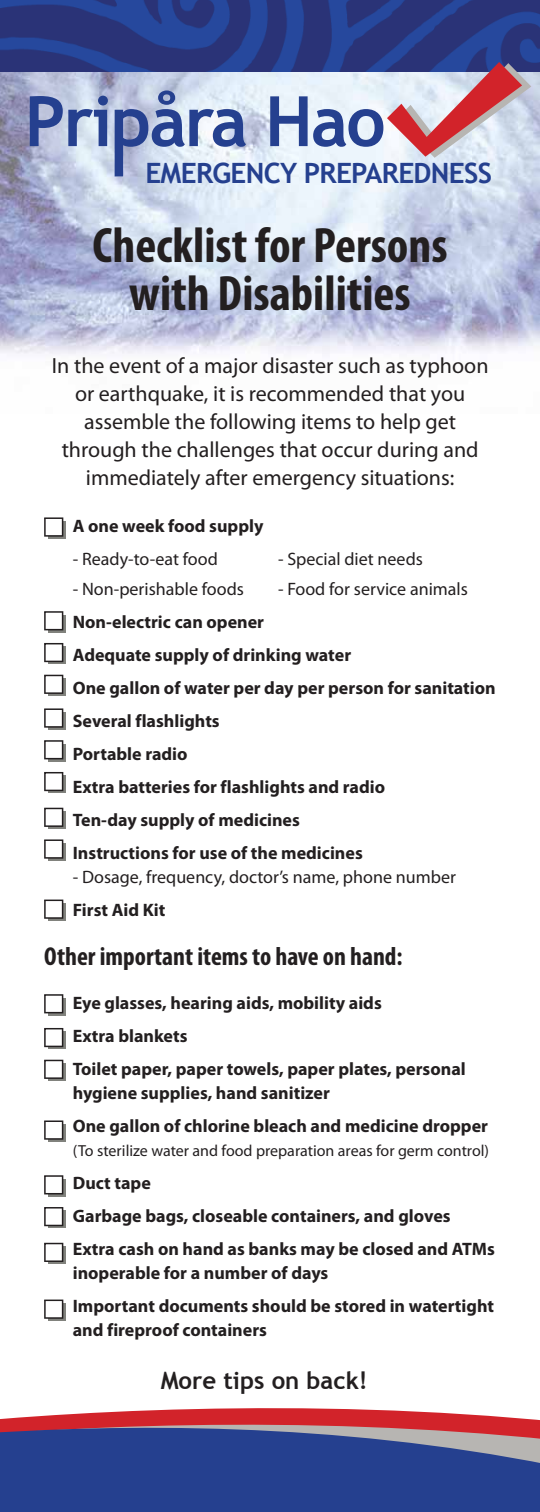
<style>
.page{position:relative;width:540px;height:1512px;background:#fff}
.page>*{position:absolute;margin:0;border:0;box-sizing:border-box;transform-origin:0 0}
.t1{font:700 condensed 50px/48px "Myriad Pro";color:#231f20;text-align:center}
.t2{font:700 28px "Trebuchet MS";letter-spacing:-.025em;color:#25408f}
.t3{font:700 condensed 26px "Myriad Pro";color:#231f20}
.t4{font:700 24px "Trebuchet MS";color:#231f20}
.t5{font:22px/28px "Myriad Pro";color:#231f20;text-align:center}
.t6{font:700 18px/33px "Myriad Pro";color:#231f20}
.t7{font:18px "Myriad Pro";color:#231f20}
.t8{font:16px "Myriad Pro";color:#231f20}
</style>
<div class="page">
<img style="left:0;top:72px;width:540px;height:282px">
<svg style="left:48px;top:521px;width:17px;height:18px"></svg>
<svg style="left:44px;top:517px;width:19px;height:20px"></svg>
<div style="left:48px;top:615px;width:17px;height:17px;background:#5f5f5c"></div>
<svg style="left:44px;top:611px;width:19px;height:19px"></svg>
<div style="left:48px;top:646px;width:17px;height:18px;background:#686865"></div>
<svg style="left:44px;top:643px;width:19px;height:19px"></svg>
<svg style="left:48px;top:678px;width:17px;height:18px"></svg>
<svg style="left:44px;top:675px;width:19px;height:19px"></svg>
<svg style="left:48px;top:712px;width:17px;height:18px"></svg>
<svg style="left:44px;top:708px;width:19px;height:20px"></svg>
<div style="left:48px;top:744px;width:17px;height:17px;background:#5f5f5c"></div>
<svg style="left:44px;top:740px;width:19px;height:19px"></svg>
<div style="left:48px;top:775px;width:17px;height:18px;background:#686865"></div>
<svg style="left:44px;top:772px;width:19px;height:19px"></svg>
<svg style="left:48px;top:811px;width:17px;height:18px"></svg>
<svg style="left:44px;top:808px;width:19px;height:19px"></svg>
<svg style="left:48px;top:843px;width:17px;height:18px"></svg>
<svg style="left:44px;top:839px;width:19px;height:20px"></svg>
<svg style="left:48px;top:903px;width:17px;height:18px"></svg>
<svg style="left:44px;top:900px;width:19px;height:19px"></svg>
<div style="left:48px;top:998px;width:17px;height:17px;background:#5f5f5c"></div>
<svg style="left:44px;top:994px;width:19px;height:19px"></svg>
<div style="left:48px;top:1031px;width:17px;height:18px;background:#686865"></div>
<svg style="left:44px;top:1028px;width:19px;height:19px"></svg>
<svg style="left:48px;top:1063px;width:17px;height:18px"></svg>
<svg style="left:44px;top:1060px;width:19px;height:19px"></svg>
<svg style="left:48px;top:1124px;width:17px;height:18px"></svg>
<svg style="left:44px;top:1120px;width:19px;height:20px"></svg>
<svg style="left:48px;top:1179px;width:17px;height:17px"></svg>
<svg style="left:44px;top:1175px;width:19px;height:19px"></svg>
<div style="left:48px;top:1211px;width:17px;height:17px;background:#6b6b67"></div>
<svg style="left:44px;top:1207px;width:19px;height:19px"></svg>
<svg style="left:48px;top:1246px;width:17px;height:18px"></svg>
<svg style="left:44px;top:1243px;width:19px;height:19px"></svg>
<svg style="left:48px;top:1303px;width:17px;height:18px"></svg>
<svg style="left:44px;top:1300px;width:19px;height:19px"></svg>
<img style="left:0;top:0;width:540px;height:72px">
<svg style="left:30px;top:62px;width:501px;height:114px;background:#b2b3cd"></svg>
<svg style="left:0;top:1408px;width:540px;height:104px;background:#534b85"></svg>
<h2 class="t2" style="left:145px;top:156px;width:348px">EMERGENCY PREPAREDNESS</h2>
<h1 class="t1" style="left:92px;top:220px;width:357px">Checklist for Persons with Disabilities</h1>
<p class="t5" style="left:52px;top:351px;width:438px">In the event of a major disaster such as typhoon or earthquake, it is recommended that you assemble the following items to help get through the challenges that occur during and immediately after emergency situations:</p>
<p class="t6" style="left:73px;top:509px;width:192px">A one week food supply</p>
<p class="t7" style="left:73px;top:548px;width:147px">- Ready-to-eat food</p>
<p class="t7" style="left:73px;top:578px;width:173px">- Non-perishable foods</p>
<p class="t6" style="left:73px;top:605px;width:424px">Non-electric can opener<br>Adequate supply of drinking water<br>One gallon of water per day per person for sanitation<br>Several flashlights<br>Portable radio<br>Extra batteries for flashlights and radio<br>Ten-day supply of medicines<br>Instructions for use of the medicines</p>
<p class="t7" style="left:73px;top:866px;width:385px">- Dosage, frequency, doctor’s name, phone number</p>
<p class="t6" style="left:73px;top:893px;width:94px">First Aid Kit</p>
<p class="t7" style="left:278px;top:548px;width:146px">- Special diet needs</p>
<p class="t7" style="left:278px;top:578px;width:191px">- Food for service animals</p>
<h3 class="t3" style="left:44px;top:940px;width:360px">Other important items to have on hand:</h3>
<p class="t6" style="left:73px;top:986px;width:395px">Eye glasses, hearing aids, mobility aids<br>Extra blankets<br>Toilet paper, paper towels, paper plates, personal</p>
<p class="t6" style="left:73px;top:1076px;width:417px">hygiene supplies, hand sanitizer<br>One gallon of chlorine bleach and medicine dropper</p>
<p class="t8" style="left:73px;top:1141px;width:418px">(To sterilize water and food preparation areas for germ control)</p>
<p class="t6" style="left:73px;top:1166px;width:424px">Duct tape<br>Garbage bags, closeable containers, and gloves<br>Extra cash on hand as banks may be closed and ATMs</p>
<p class="t6" style="left:73px;top:1256px;width:423px">inoperable for a number of days<br>Important documents should be stored in watertight</p>
<p class="t6" style="left:73px;top:1313px;width:196px">and fireproof containers</p>
<h3 class="t4" style="left:161px;top:1366px;width:208px">More tips on back!</h3>
</div>
